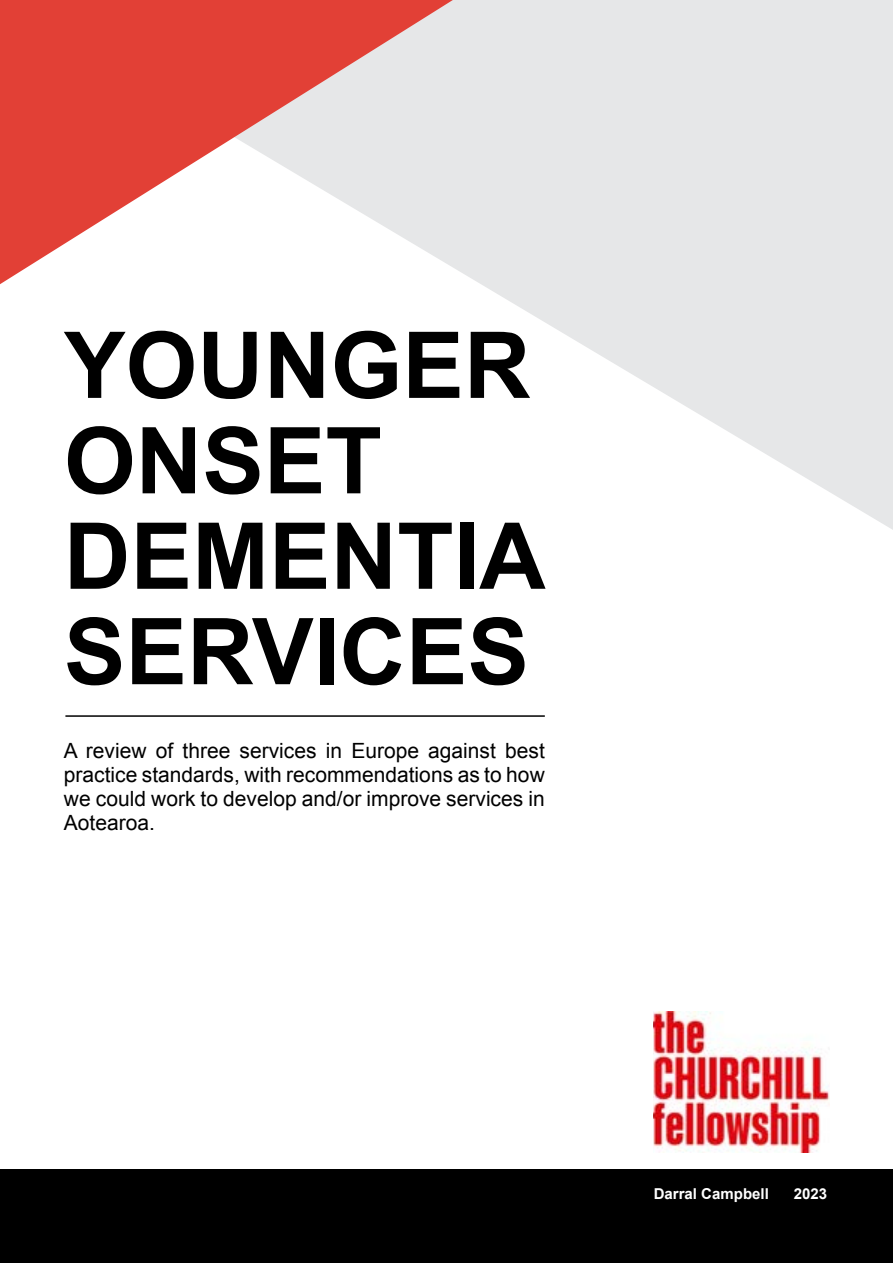
<style>
.page{position:relative;width:893px;height:1263px;background:#fff}
.page>*{position:absolute;margin:0;border:0;box-sizing:border-box;transform-origin:0 0}
.t1{font:700 92.25px/95.4px "Arial";color:#000}
.t2{font:21px/24px "Arial";color:#000;text-align:justify}
.t3{font:700 15px "Arial";color:#fff}
</style>
<div class="page">
<svg style="left:453px;top:0;width:440px;height:530px;fill:#e6e7e8"></svg>
<svg style="left:0;top:0;width:453px;height:284px"></svg>
<div style="left:0;top:1169px;width:893px;height:94px;background:#000"></div>
<hr style="left:65px;top:715px;width:480px;height:2px;background:#000">
<img style="left:654px;top:1011px;width:175px;height:141px">
<h1 class="t1" style="left:64px;top:321px;width:483px">YOUNGER<br>ONSET<br>DEMENTIA<br>SERVICES</h1>
<p class="t2" style="left:64px;top:738px;width:482px">A review of three services in Europe against best practice standards, with recommendations as to how we could work to develop and/or improve services in Aotearoa.</p>
<p class="t3" style="left:654px;top:1183px;width:117px">Darral Campbell</p>
<p class="t3" style="left:794px;top:1183px;width:35px">2023</p>
</div>
